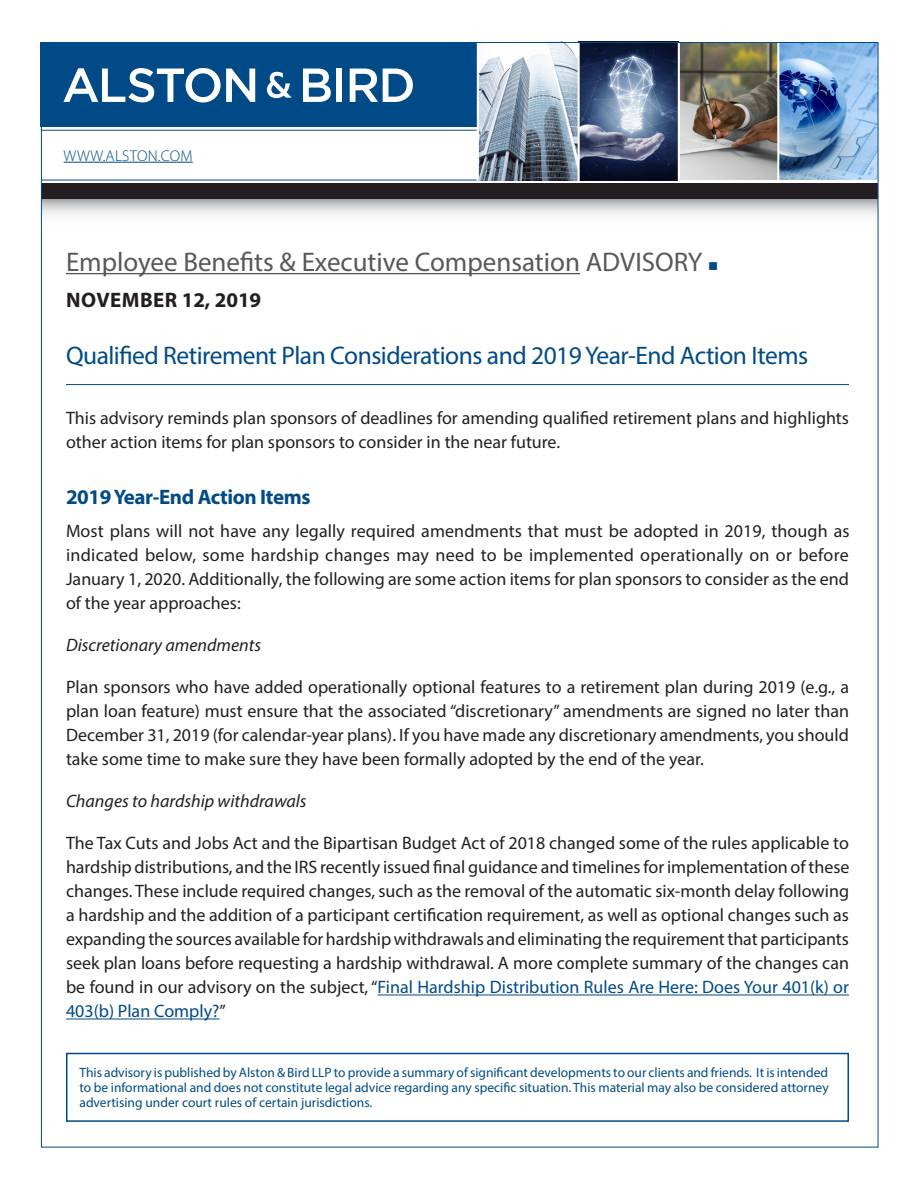
<style>
.page{position:relative;width:918px;height:1188px;background:#fff}
.page>*{position:absolute;margin:0;border:0;box-sizing:border-box;transform-origin:0 0}
.t1{font:27px "Myriad Pro";color:#57585a}
.t2{font:25.5px "Myriad Pro";letter-spacing:-.02em;color:#004b87}
.t3{font:700 21px "Myriad Pro";letter-spacing:-.02em;color:#004b87}
.t4{font:700 21px "Myriad Pro";letter-spacing:.02em;color:#231f20}
.t5{font:18px/24px "Myriad Pro";color:#231f20;text-align:justify}
.t6{font:italic 18px "Myriad Pro";color:#231f20}
.t7{font:300 15.6px "Myriad Pro";letter-spacing:.02em;color:#004b87}
.Body_Text{font:13.5px/15px "Myriad Pro";color:#004b87;text-align:justify}
.s1{color:#004b87}
</style>
<div class="page">
<svg style="left:43px;top:199px;width:833px;height:17px"></svg>
<div style="left:40px;top:42px;width:836px;height:85px;background:#004b87"></div>
<hr style="left:41px;top:130px;width:436px;height:1px;background:#004b87">
<hr style="left:41px;top:180px;width:436px;height:1px;background:#004b87">
<div style="left:41px;top:183px;width:837px;height:16px;background:#231f20"></div>
<img style="left:479px;top:44px;width:397px;height:136px">
<hr style="left:578px;top:42px;width:2px;height:139px;background:#fff">
<hr style="left:678px;top:42px;width:2px;height:139px;background:#fff">
<hr style="left:777px;top:42px;width:2px;height:139px;background:#fff">
<hr style="left:477px;top:41px;width:2px;height:139px;background:#fff">
<svg style="left:63px;top:68px;width:192px;height:35px"></svg>
<svg style="left:267px;top:72px;width:25px;height:26px"></svg>
<svg style="left:303px;top:69px;width:28px;height:33px"></svg>
<div style="left:336px;top:69px;width:6px;height:33px;background:#fff"></div>
<svg style="left:350px;top:69px;width:63px;height:33px"></svg>
<hr style="left:64px;top:162px;width:129px;height:1px;background:#004b87">
<div style="left:66px;top:1053px;width:783px;height:69px;border:2px solid #004b87"></div>
<hr style="left:66px;top:273px;width:514px;height:1px;background:#57585a">
<hr style="left:66px;top:384px;width:783px;height:1px;background:#004b87">
<hr style="left:378px;top:995px;width:471px;height:1px;background:#004b87">
<hr style="left:66px;top:1019px;width:154px;height:1px;background:#004b87">
<p class="t7" style="left:64px;top:147px;width:131px">WWW.ALSTON.COM</p>
<h1 class="t1" style="left:66px;top:245px;width:654px">Employee Benefits &amp; Executive Compensation ADVISORY <span class="s1">■</span></h1>
<p class="t4" style="left:66px;top:286px;width:197px">NOVEMBER 12, 2019</p>
<h2 class="t2" style="left:66px;top:340px;width:744px">Qualified Retirement Plan Considerations and 2019 Year-End Action Items</h2>
<p class="t5" style="left:66px;top:406px;width:785px">This advisory reminds plan sponsors of deadlines for amending qualified retirement plans and highlights other action items for plan sponsors to consider in the near future.</p>
<p class="t3" style="left:66px;top:483px;width:246px">2019 Year-End Action Items</p>
<p class="t5" style="left:66px;top:519px;width:785px">Most plans will not have any legally required amendments that must be adopted in 2019, though as indicated below, some hardship changes may need to be implemented operationally on or before January 1, 2020. Additionally, the following are some action items for plan sponsors to consider as the end of the year approaches:</p>
<p class="t6" style="left:66px;top:634px;width:197px">Discretionary amendments</p>
<p class="t5" style="left:66px;top:675px;width:785px">Plan sponsors who have added operationally optional features to a retirement plan during 2019 (e.g., a plan loan feature) must ensure that the associated “discretionary” amendments are signed no later than December 31, 2019 (for calendar-year plans). If you have made any discretionary amendments, you should take some time to make sure they have been formally adopted by the end of the year.</p>
<p class="t6" style="left:66px;top:790px;width:242px">Changes to hardship withdrawals</p>
<p class="t5" style="left:66px;top:831px;width:785px">The Tax Cuts and Jobs Act and the Bipartisan Budget Act of 2018 changed some of the rules applicable to hardship distributions, and the IRS recently issued final guidance and timelines for implementation of these changes. These include required changes, such as the removal of the automatic six-month delay following a hardship and the addition of a participant certification requirement, as well as optional changes such as expanding the sources available for hardship withdrawals and eliminating the requirement that participants seek plan loans before requesting a hardship withdrawal. A more complete summary of the changes can be found in our advisory on the subject, “<span class="s1">Final Hardship Distribution Rules Are Here: Does Your 401(k) or 403(b) Plan Comply?</span>”</p>
<p class="Body_Text" style="left:80px;top:1065px;width:751px">This advisory is published by Alston &amp; Bird LLP to provide a summary of significant developments to our clients and friends. It is intended to be informational and does not constitute legal advice regarding any specific situation. This material may also be considered attorney advertising under court rules of certain jurisdictions.</p>
</div>
